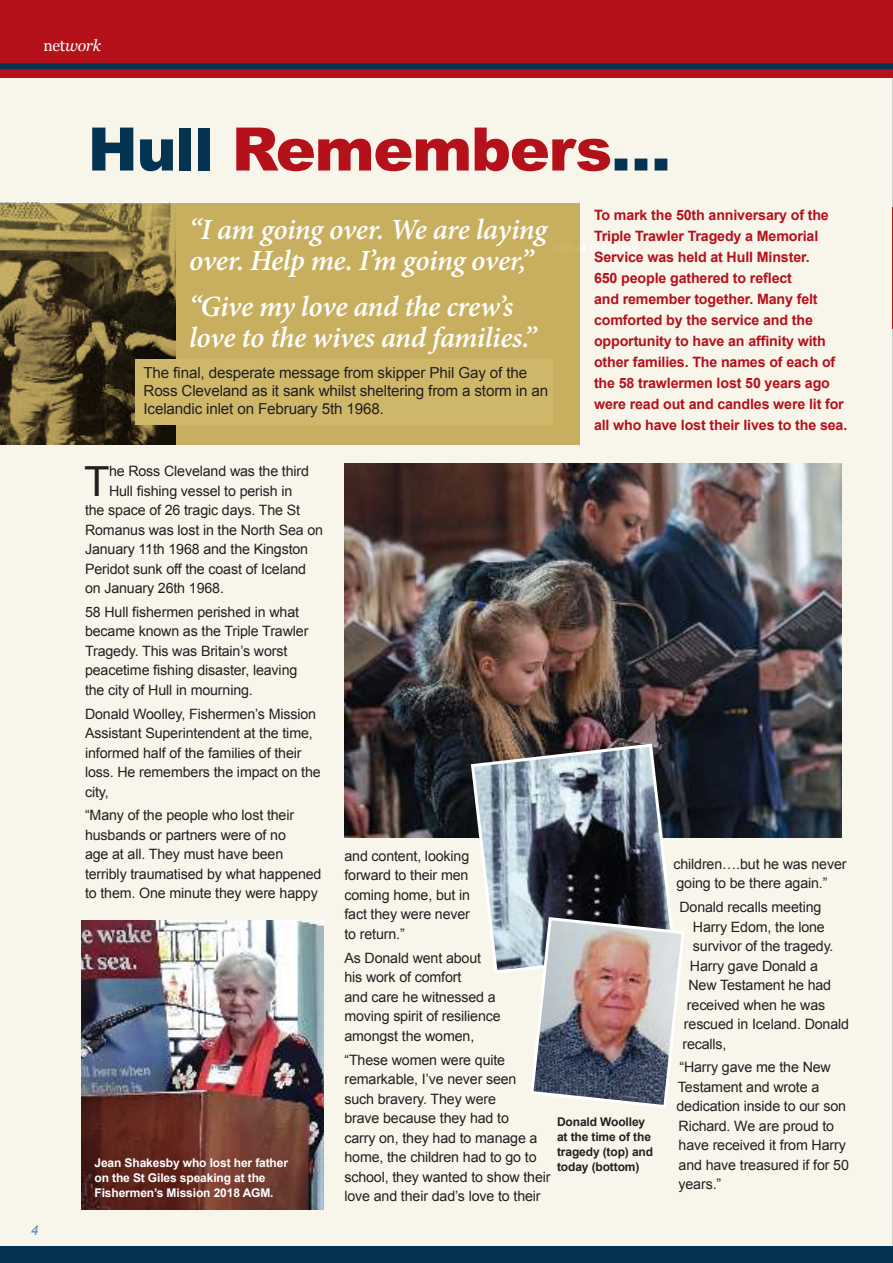
<style>
.page{position:relative;width:893px;height:1263px;background:#fff}
.page>*{position:absolute;margin:0;border:0;box-sizing:border-box;transform-origin:0 0}
.t1{font:900 60px "Arial";letter-spacing:-.02em;color:#b5111b}
.t2{font:41.55px "Arial";color:#231f20}
.t3{font:italic 600 29.4px/31px "Minion Pro";letter-spacing:-.015em;color:#fff}
.t4{font:italic 15.75px "Georgia";color:#fff}
.t5{font:15.15px/18px "Arial";letter-spacing:-.01em;color:#231f20}
.t6{font:14.25px/19.5px "Arial";letter-spacing:-.01em;color:#231f20}
.t7{font:700 14.25px/21px "Arial";letter-spacing:-.01em;color:#b5111b}
.t8{font:italic 13.5px "Arial";color:#4e8abe}
.t9{font:700 12px/15px "Arial";letter-spacing:-.01em;color:#fff}
.t10{font:700 12px/15px "Arial";letter-spacing:-.01em;color:#231f20}
.s1{font-style:normal}
.s2{color:#053452}
</style>
<div class="page">
<div style="left:0;top:77px;width:893px;height:1169px;background:#f8f5eb"></div>
<div style="left:0;top:0;width:893px;height:77px;background:#b5111b"></div>
<div style="left:0;top:63px;width:893px;height:6px;background:#053452"></div>
<hr style="left:892px;top:207px;width:1px;height:121px;background:#b5111b">
<div style="left:0;top:1246px;width:893px;height:17px;background:#053452"></div>
<img style="left:344px;top:463px;width:498px;height:374px">
<svg style="left:0;top:203px;width:580px;height:242px;fill:#c8af5f"></svg>
<div style="left:135px;top:359px;width:418px;height:66px;background:#ceb768"></div>
<svg style="left:469px;top:742px;width:208px;height:233px"></svg>
<img style="left:81px;top:920px;width:242px;height:289px">
<img style="left:529px;top:915px;width:157px;height:195px">
<div style="left:557px;top:1117px;width:117px;height:64px;background:#f8f5eb"></div>
<p class="t4" style="left:44px;top:36px;width:59px"><span class="s1">net</span>work</p>
<h1 class="t1" style="left:88px;top:127px;width:585px"><span class="s2">Hull</span> Remembers<span class="s2">…</span></h1>
<h3 class="t3" style="left:189px;top:217px;width:359px">“I am going over. We are laying over. Help me. I’m going over,”</h3>
<h3 class="t3" style="left:189px;top:294px;width:349px">“Give my love and the crew’s love to the wives and families.”</h3>
<p class="t5" style="left:144px;top:364px;width:406px">The final, desperate message from skipper Phil Gay of the<br>Ross Cleveland as it sank whilst sheltering from a storm in an<br>Icelandic inlet on February 5th 1968.</p>
<p class="t7" style="left:594px;top:206px;width:255px">To mark the 50th anniversary of the Triple Trawler Tragedy a Memorial Service was held at Hull Minster.<br>650 people gathered to reflect<br>and remember together. Many felt comforted by the service and the opportunity to have an affinity with other families. The names of each of the 58 trawlermen lost 50 years ago were read out and candles were lit for all who have lost their lives to the sea.</p>
<p class="t8" style="left:31px;top:1222px;width:9px">4</p>
<h2 class="t2" style="left:84px;top:454px;width:27px">T</h2>
<p class="t6" style="left:109px;top:461px;width:202px">he Ross Cleveland was the third</p>
<p class="t6" style="left:109px;top:481px;width:185px">Hull fishing vessel to perish in</p>
<p class="t6" style="left:85px;top:500px;width:217px">the space of 26 tragic days. The St</p>
<p class="t6" style="left:85px;top:520px;width:240px">Romanus was lost in the North Sea on</p>
<p class="t6" style="left:85px;top:539px;width:225px">January 11th 1968 and the Kingston</p>
<p class="t6" style="left:85px;top:559px;width:223px">Peridot sunk off the coast of Iceland</p>
<p class="t6" style="left:85px;top:578px;width:140px">on January 26th 1968.</p>
<p class="t6" style="left:85px;top:602px;width:225px">58 Hull fishermen perished in what became known as the Triple Trawler Tragedy. This was Britain’s worst peacetime fishing disaster, leaving the city of Hull in mourning.</p>
<p class="t6" style="left:85px;top:704px;width:237px">Donald Woolley, Fishermen’s Mission<br>Assistant Superintendent at the time, informed half of the families of their loss. He remembers the impact on the city,</p>
<p class="t6" style="left:85px;top:806px;width:238px">“Many of the people who lost their husbands or partners were of no<br>age at all. They must have been terribly traumatised by what happened to them. One minute they were happy</p>
<p class="t9" style="left:94px;top:1156px;width:195px">Jean Shakesby who lost her father on the St Giles speaking at the<br>Fishermen’s Mission 2018 AGM.</p>
<p class="t6" style="left:344px;top:846px;width:127px">and content, looking forward to their men coming home, but in fact they were never to return.”</p>
<p class="t6" style="left:344px;top:948px;width:158px">As Donald went about his work of comfort<br>and care he witnessed a moving spirit of resilience amongst the women,</p>
<p class="t6" style="left:344px;top:1050px;width:208px">“These women were quite remarkable, I’ve never seen<br>such bravery. They were<br>brave because they had to<br>carry on, they had to manage a home, the children had to go to school, they wanted to show their love and their dad’s love to their</p>
<p class="t10" style="left:557px;top:1115px;width:98px">Donald Woolley at the time of the tragedy (top) and today (bottom)</p>
<p class="t6" style="left:673px;top:854px;width:175px">children….but he was never going to be there again.”</p>
<p class="t6" style="left:679px;top:897px;width:143px">Donald recalls meeting</p>
<p class="t6" style="left:693px;top:917px;width:133px">Harry Edom, the lone</p>
<p class="t6" style="left:693px;top:936px;width:142px">survivor of the tragedy.</p>
<p class="t6" style="left:690px;top:956px;width:130px">Harry gave Donald a</p>
<p class="t6" style="left:688px;top:975px;width:144px">New Testament he had</p>
<p class="t6" style="left:687px;top:995px;width:140px">received when he was</p>
<p class="t6" style="left:684px;top:1014px;width:167px">rescued in Iceland. Donald</p>
<p class="t6" style="left:682px;top:1034px;width:46px">recalls,</p>
<p class="t6" style="left:676px;top:1058px;width:174px">“Harry gave me the New<br>Testament and wrote a dedication inside to our son<br>Richard. We are proud to have received it from Harry and have treasured if for 50 years.”</p>
</div>
